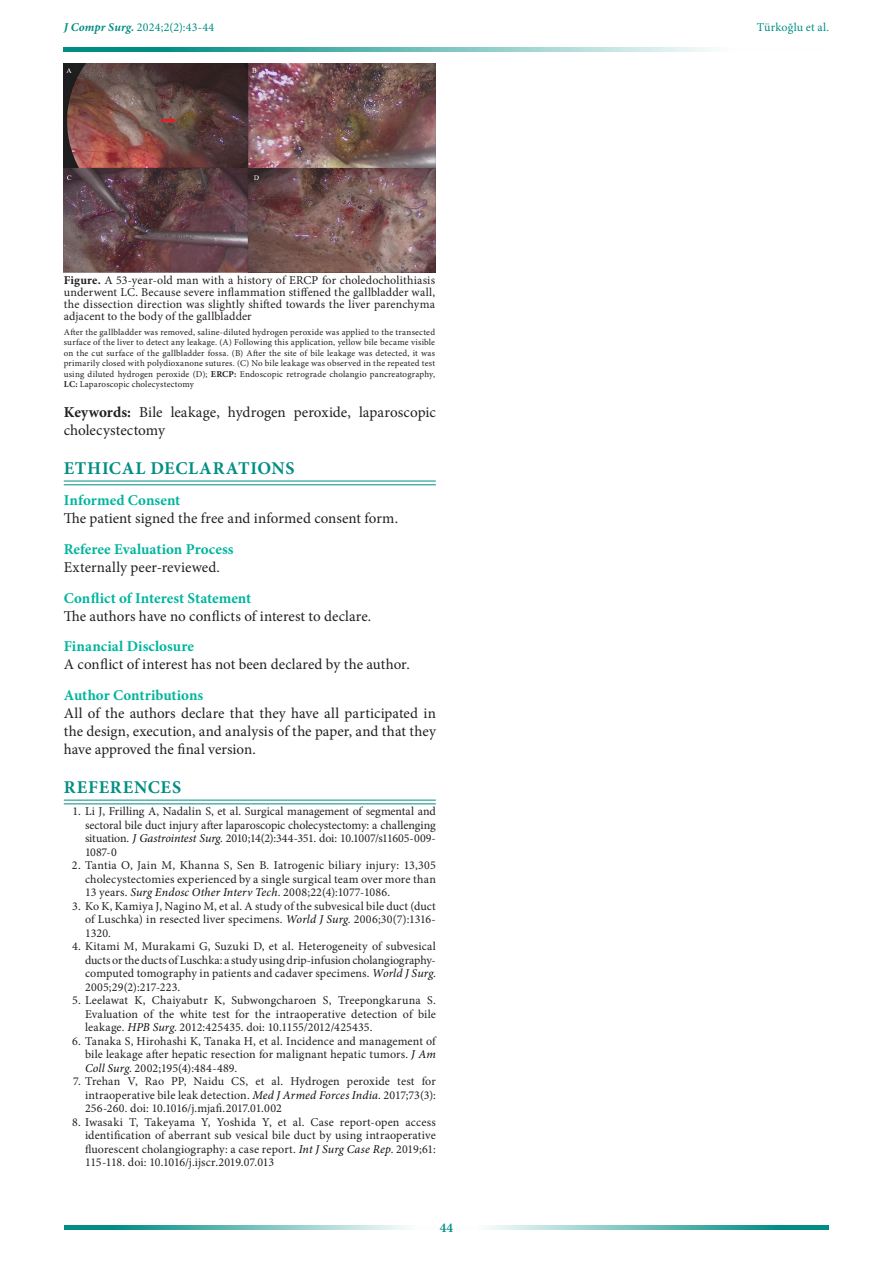
<style>
.page{position:relative;width:893px;height:1263px;background:#fff}
.page>*{position:absolute;margin:0;border:0;box-sizing:border-box;transform-origin:0 0}
._1__BAŞLIK{font:700 18px "Minion Pro";letter-spacing:.04em;color:#008e84}
.Ana_metin{font:15.15px/18.1px "Minion Pro";color:#231f20}
.Ana_metin-2{font:15px/18px "Minion Pro";color:#231f20;text-align:justify}
._2__Başlık{font:700 15px "Minion Pro";color:#00b59d}
.t1{font:600 13.5px "Minion Pro";color:#008e84}
.Table-Figure{font:12px/13.5px "Minion Pro";letter-spacing:.01em;color:#231f20;text-align:justify}
.t2{font:12px "Minion Pro";letter-spacing:.015em;color:#008e84}
.Table-Figure-2{font:9px/10.5px "Minion Pro";letter-spacing:.02em;color:#231f20;text-align:justify}
.s1{font-weight:700;font-style:italic}
.s2{font-weight:700}
.s3{font-style:italic;color:#0d0d0d}
</style>
<div class="page">
<svg style="left:64px;top:1225px;width:342px;height:4px"></svg>
<svg style="left:64px;top:47px;width:648px;height:4px;background:#68bbb5"></svg>
<svg style="left:488px;top:1225px;width:341px;height:4px"></svg>
<hr style="left:64px;top:481px;width:372px;height:1px;background:#008e84">
<hr style="left:64px;top:484px;width:372px;height:1px;background:#008e84">
<hr style="left:64px;top:800px;width:372px;height:1px;background:#008e84">
<hr style="left:64px;top:803px;width:372px;height:1px;background:#008e84">
<img style="left:64px;top:64px;width:371px;height:208px">
<p class="t2" style="left:64px;top:19px;width:152px"><span class="s1">J Compr Surg.</span> 2024;2(2):43-44</p>
<p class="t2" style="left:757px;top:19px;width:74px">Türkoğlu et al.</p>
<p class="Table-Figure" style="left:64px;top:274px;width:373px;line-height:12px"><span class="s2">Figure.</span> A 53-year-old man with a history of ERCP for choledocholithiasis underwent LC. Because severe inflammation stiffened the gallbladder wall, the dissection direction was slightly shifted towards the liver parenchyma adjacent to the body of the gallbladder</p>
<p class="Table-Figure-2" style="left:64px;top:326px;width:373px">After the gallbladder was removed, saline-diluted hydrogen peroxide was applied to the transected surface of the liver to detect any leakage. (A) Following this application, yellow bile became visible on the cut surface of the gallbladder fossa. (B) After the site of bile leakage was detected, it was primarily closed with polydioxanone sutures. (C) No bile leakage was observed in the repeated test using diluted hydrogen peroxide (D); <span class="s2">ERCP:</span> Endoscopic retrograde cholangio pancreatography, <span class="s2">LC:</span> Laparoscopic cholecystectomy</p>
<p class="Ana_metin" style="left:64px;top:403px;width:374px"><span class="s2">Keywords:</span> Bile leakage, hydrogen peroxide, laparoscopic cholecystectomy</p>
<p class="_1__BAŞLIK" style="left:64px;top:456px;width:232px">ETHICAL DECLARATIONS</p>
<p class="_2__Başlık" style="left:64px;top:490px;width:118px">Informed Consent</p>
<p class="Ana_metin-2" style="left:64px;top:509px;width:336px">The patient signed the free and informed consent form.</p>
<p class="_2__Başlık" style="left:64px;top:538px;width:171px">Referee Evaluation Process</p>
<p class="Ana_metin-2" style="left:64px;top:558px;width:158px">Externally peer-reviewed.</p>
<p class="_2__Başlık" style="left:64px;top:587px;width:189px">Conflict of Interest Statement</p>
<p class="Ana_metin-2" style="left:64px;top:607px;width:309px">The authors have no conflicts of interest to declare.</p>
<p class="_2__Başlık" style="left:64px;top:636px;width:132px">Financial Disclosure</p>
<p class="Ana_metin-2" style="left:64px;top:656px;width:347px">A conflict of interest has not been declared by the author.</p>
<p class="_2__Başlık" style="left:64px;top:685px;width:141px">Author Contributions</p>
<p class="Ana_metin-2" style="left:64px;top:704px;width:374px">All of the authors declare that they have all participated in the design, execution, and analysis of the paper, and that they have approved the final version.</p>
<p class="_1__BAŞLIK" style="left:64px;top:775px;width:119px">REFERENCES</p>
<p class="Table-Figure" style="left:85px;top:805px;width:352px;text-indent:-13px">1. Li J, Frilling A, Nadalin S, et al. Surgical management of segmental and sectoral bile duct injury after laparoscopic cholecystectomy: a challenging situation. <span class="s3">J Gastrointest Surg</span>. 2010;14(2):344-351. doi: 10.1007/s11605-009- 1087-0</p>
<p class="Table-Figure" style="left:85px;top:859px;width:352px;text-indent:-13px">2. Tantia O, Jain M, Khanna S, Sen B. Iatrogenic biliary injury: 13,305 cholecystectomies experienced by a single surgical team over more than 13 years. <span class="s3">Surg Endosc Other Interv Tech</span>. 2008;22(4):1077-1086.</p>
<p class="Table-Figure" style="left:85px;top:899px;width:352px;text-indent:-13px">3. Ko K, Kamiya J, Nagino M, et al. A study of the subvesical bile duct (duct of Luschka) in resected liver specimens. <span class="s3">World J Surg</span>. 2006;30(7):1316- 1320.</p>
<p class="Table-Figure" style="left:85px;top:940px;width:352px;text-indent:-13px">4. Kitami M, Murakami G, Suzuki D, et al. Heterogeneity of subvesical ducts or the ducts of Luschka: a study using drip-infusion cholangiography&shy;computed tomography in patients and cadaver specimens. <span class="s3">World J Surg</span>.<br>2005;29(2):217-223.</p>
<p class="Table-Figure" style="left:85px;top:994px;width:352px;text-indent:-13px">5. Leelawat K, Chaiyabutr K, Subwongcharoen S, Treepongkaruna S.<br>Evaluation of the white test for the intraoperative detection of bile leakage. <span class="s3">HPB Surg</span>. 2012:425435. doi: 10.1155/2012/425435.</p>
<p class="Table-Figure" style="left:85px;top:1034px;width:352px;text-indent:-13px">6. Tanaka S, Hirohashi K, Tanaka H, et al. Incidence and management of bile leakage after hepatic resection for malignant hepatic tumors. <span class="s3">J Am Coll Surg</span>. 2002;195(4):484-489.</p>
<p class="Table-Figure" style="left:85px;top:1075px;width:352px;text-indent:-12px">7. Trehan V, Rao PP, Naidu CS, et al. Hydrogen peroxide test for intraoperative bile leak detection. <span class="s3">Med J Armed Forces India</span>. 2017;73(3):<br>256-260. doi: 10.1016/j.mjafi.2017.01.002</p>
<p class="Table-Figure" style="left:85px;top:1115px;width:352px;text-indent:-13px">8. Iwasaki T, Takeyama Y, Yoshida Y, et al. Case report-open access identification of aberrant sub vesical bile duct by using intraoperative fluorescent cholangiography: a case report. <span class="s3">Int J Surg Case Rep</span>. 2019;61:<br>115-118. doi: 10.1016/j.ijscr.2019.07.013</p>
<p class="t1" style="left:440px;top:1218px;width:15px">44</p>
</div>
